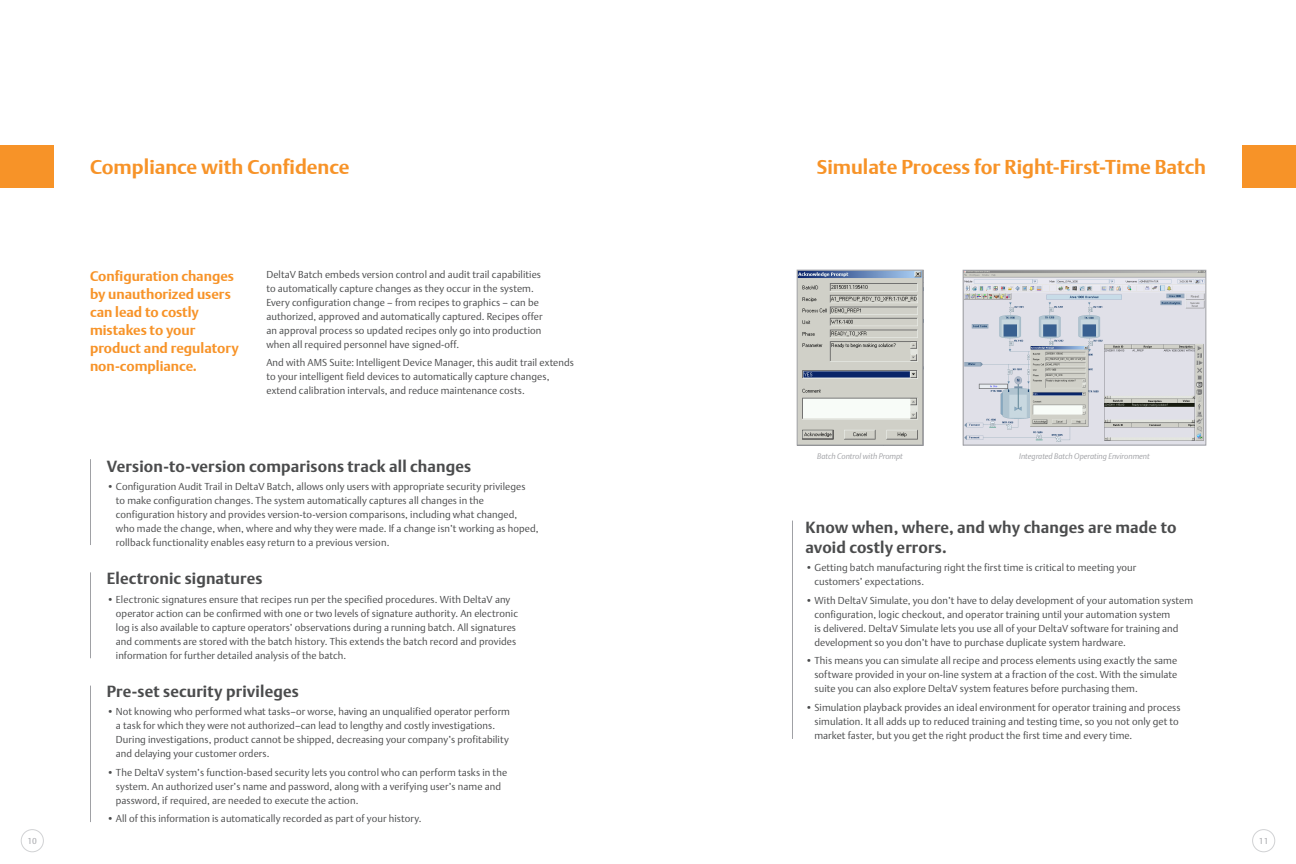
<style>
.page{position:relative;width:1296px;height:864px;background:#fff}
.page>*{position:absolute;margin:0;border:0;box-sizing:border-box;transform-origin:0 0}
.t1{font:700 20px "DTL Argo T";color:#f79328}
.Pagaraph_-_Main{font:700 16px/20px "DTL Argo ST";letter-spacing:.01em;color:#4b4c4d}
.t2{font:700 14px/18px "DTL Argo T";color:#f79328}
.Pagaraph_-_Main-2{font:300 10px/14px "DTL Argo T";letter-spacing:.01em;color:#4b4c4d}
.t3{font:8.5px "DTL Argo T";color:#adaeb2}
.t4{font:italic 300 8px "DTL Argo ST";letter-spacing:-.005em;color:#a0a1a5}
</style>
<div class="page">
<div style="left:1252px;top:829px;width:23px;height:23px;border:1px solid #d1d2d4;border-radius:50%"></div>
<div style="left:21px;top:829px;width:23px;height:23px;border:1px solid #d1d2d4;border-radius:50%"></div>
<div style="left:1242px;top:145px;width:54px;height:42px;background:#f79328"></div>
<hr style="left:792px;top:521px;width:1px;height:218px;background:#a0a1a5">
<img style="left:799px;top:272px;width:122px;height:171px">
<div style="left:797px;top:270px;width:126px;height:175px;border:1px solid #a0a1a5"></div>
<img style="left:965px;top:272px;width:239px;height:171px">
<div style="left:963px;top:270px;width:243px;height:175px;border:1px solid #a0a1a5"></div>
<div style="left:0;top:145px;width:54px;height:42px;background:#f79328"></div>
<hr style="left:90px;top:459px;width:1px;height:86px;background:#a0a1a5">
<hr style="left:90px;top:572px;width:1px;height:86px;background:#a0a1a5">
<hr style="left:90px;top:686px;width:1px;height:136px;background:#a0a1a5">
<p class="t1" style="left:90px;top:155px;width:261px">Compliance with Confidence</p>
<p class="t2" style="left:90px;top:267px;width:150px">Configuration changes by unauthorized users can lead to costly mistakes to your product and regulatory non-compliance.</p>
<p class="Pagaraph_-_Main-2" style="left:266px;top:267px;width:278px">DeltaV Batch embeds version control and audit trail capabilities to automatically capture changes as they occur in the system.<br>Every configuration change – from recipes to graphics – can be authorized, approved and automatically captured. Recipes offer an approval process so updated recipes only go into production when all required personnel have signed-off.</p>
<p class="Pagaraph_-_Main-2" style="left:266px;top:356px;width:309px">And with AMS Suite: Intelligent Device Manager, this audit trail extends to your intelligent field devices to automatically capture changes, extend calibration intervals, and reduce maintenance costs.</p>
<p class="Pagaraph_-_Main" style="left:107px;top:456px;width:366px">Version-to-version comparisons track all changes</p>
<p class="Pagaraph_-_Main-2" style="left:116px;top:479px;width:424px;text-indent:-9px">• Configuration Audit Trail in DeltaV Batch, allows only users with appropriate security privileges<br>to make configuration changes. The system automatically captures all changes in the configuration history and provides version-to-version comparisons, including what changed,<br>who made the change, when, where and why they were made. If a change isn’t working as hoped, rollback functionality enables easy return to a previous version.</p>
<p class="Pagaraph_-_Main" style="left:107px;top:568px;width:157px">Electronic signatures</p>
<p class="Pagaraph_-_Main-2" style="left:116px;top:592px;width:404px;text-indent:-9px">• Electronic signatures ensure that recipes run per the specified procedures. With DeltaV any operator action can be confirmed with one or two levels of signature authority. An electronic log is also available to capture operators’ observations during a running batch. All signatures and comments are stored with the batch history. This extends the batch record and provides information for further detailed analysis of the batch.</p>
<p class="Pagaraph_-_Main" style="left:107px;top:681px;width:193px">Pre-set security privileges</p>
<p class="Pagaraph_-_Main-2" style="left:116px;top:704px;width:396px;text-indent:-9px">• Not knowing who performed what tasks–or worse, having an unqualified operator perform a task for which they were not authorized–can lead to lengthy and costly investigations.<br>During investigations, product cannot be shipped, decreasing your company’s profitability and delaying your customer orders.</p>
<p class="Pagaraph_-_Main-2" style="left:116px;top:765px;width:393px;text-indent:-9px">• The DeltaV system’s function-based security lets you control who can perform tasks in the system. An authorized user’s name and password, along with a verifying user’s name and password, if required, are needed to execute the action.</p>
<p class="Pagaraph_-_Main-2" style="left:107px;top:811px;width:316px">• All of this information is automatically recorded as part of your history.</p>
<p class="t1" style="left:817px;top:155px;width:391px">Simulate Process for Right-First-Time Batch</p>
<p class="t4" style="left:817px;top:452px;width:87px">Batch Control with Prompt</p>
<p class="t4" style="left:1019px;top:452px;width:132px">Integrated Batch Operating Environment</p>
<p class="Pagaraph_-_Main" style="left:805px;top:517px;width:373px">Know when, where, and why changes are made to avoid costly errors.</p>
<p class="Pagaraph_-_Main-2" style="left:814px;top:561px;width:323px;text-indent:-9px">• Getting batch manufacturing right the first time is critical to meeting your customers’ expectations.</p>
<p class="Pagaraph_-_Main-2" style="left:814px;top:593px;width:380px;text-indent:-9px">• With DeltaV Simulate, you don’t have to delay development of your automation system configuration, logic checkout, and operator training until your automation system<br>is delivered. DeltaV Simulate lets you use all of your DeltaV software for training and development so you don’t have to purchase duplicate system hardware.</p>
<p class="Pagaraph_-_Main-2" style="left:814px;top:654px;width:364px;text-align:justify;text-indent:-9px">• This means you can simulate all recipe and process elements using exactly the same software provided in your on-line system at a fraction of the cost. With the simulate suite you can also explore DeltaV system features before purchasing them.</p>
<p class="Pagaraph_-_Main-2" style="left:814px;top:700px;width:368px;text-indent:-9px">• Simulation playback provides an ideal environment for operator training and process simulation. It all adds up to reduced training and testing time, so you not only get to market faster, but you get the right product the first time and every time.</p>
<p class="t3" style="left:28px;top:836px;width:11px">10</p>
<p class="t3" style="left:1259px;top:836px;width:11px">11</p>
</div>
